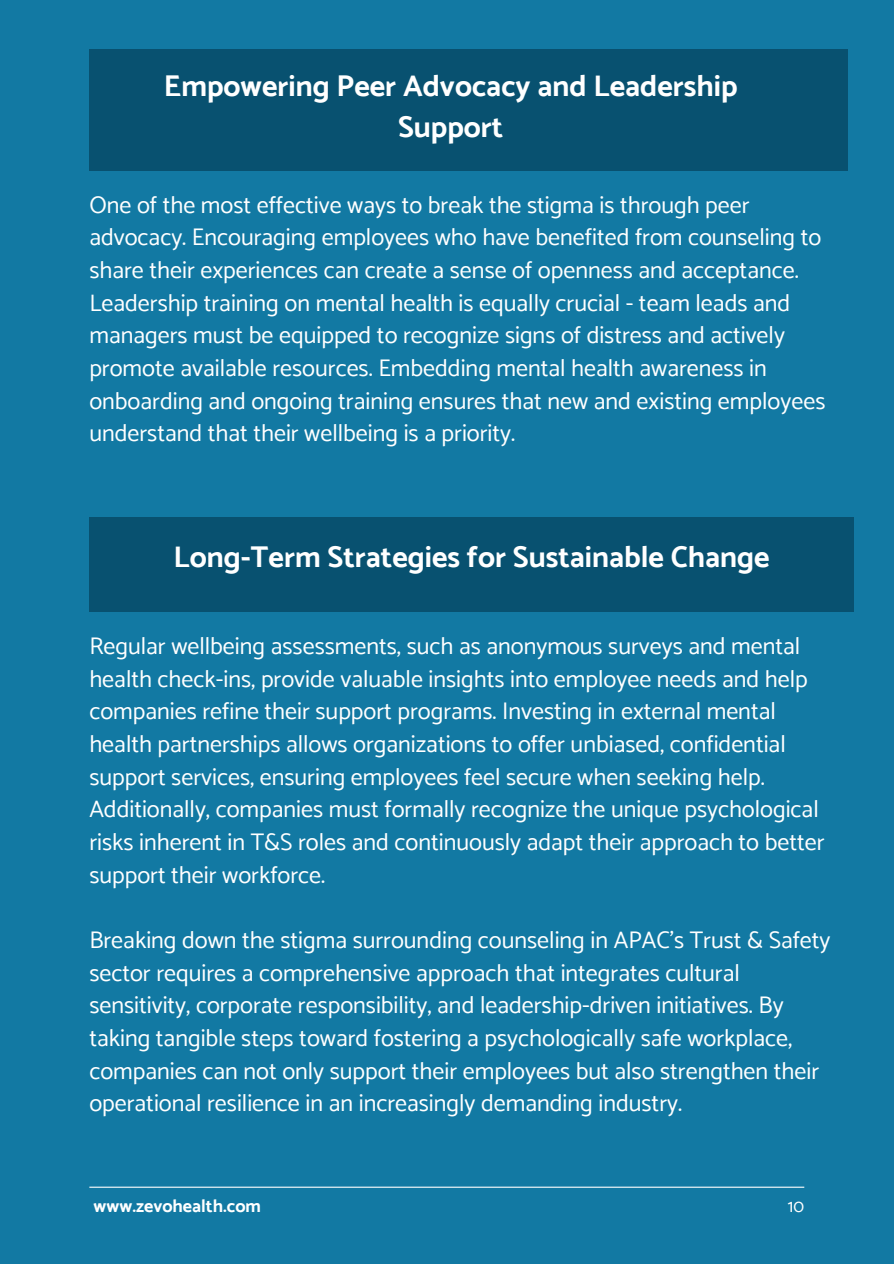
<style>
.page{position:relative;width:894px;height:1264px;background:#fff}
.page>*{position:absolute;margin:0;border:0;box-sizing:border-box;transform-origin:0 0}
.t1{font:700 30px/41.7px "Catamaran";color:#fff;text-align:center}
.t2{font:24px/32.7px "Catamaran";color:#fff}
.t3{font:700 18px "Catamaran";color:#fff}
.t4{font:18px "Catamaran";color:#fff}
</style>
<div class="page">
<div style="left:0;top:0;width:893px;height:1263px;background:#1279a3"></div>
<div style="left:89px;top:49px;width:758px;height:122px;background:#085170"></div>
<hr style="left:89px;top:1186px;width:715px;height:1px;background:#fff">
<div style="left:89px;top:517px;width:764px;height:94px;background:#085170"></div>
<h2 class="t1" style="left:164px;top:64px;width:575px">Empowering Peer Advocacy and Leadership<br>Support</h2>
<h1 class="t2" style="left:89px;top:188px;width:737px">One of the most effective ways to break the stigma is through peer advocacy. Encouraging employees who have benefited from counseling to share their experiences can create a sense of openness and acceptance.<br>Leadership training on mental health is equally crucial - team leads and managers must be equipped to recognize signs of distress and actively promote available resources. Embedding mental health awareness in onboarding and ongoing training ensures that new and existing employees understand that their wellbeing is a priority.</h1>
<p class="t1" style="left:173px;top:536px;width:597px">Long-Term Strategies for Sustainable Change</p>
<p class="t2" style="left:89px;top:629px;width:736px">Regular wellbeing assessments, such as anonymous surveys and mental health check-ins, provide valuable insights into employee needs and help companies refine their support programs. Investing in external mental health partnerships allows organizations to offer unbiased, confidential support services, ensuring employees feel secure when seeking help.<br>Additionally, companies must formally recognize the unique psychological risks inherent in T&amp;S roles and continuously adapt their approach to better support their workforce.</p>
<p class="t2" style="left:89px;top:923px;width:742px">Breaking down the stigma surrounding counseling in APAC’s Trust &amp; Safety sector requires a comprehensive approach that integrates cultural sensitivity, corporate responsibility, and leadership-driven initiatives. By taking tangible steps toward fostering a psychologically safe workplace, companies can not only support their employees but also strengthen their operational resilience in an increasingly demanding industry.</p>
<h1 class="t3" style="left:94px;top:1195px;width:169px">www.zevohealth.com</h1>
<p class="t4" style="left:787px;top:1195px;width:18px">10</p>
</div>
